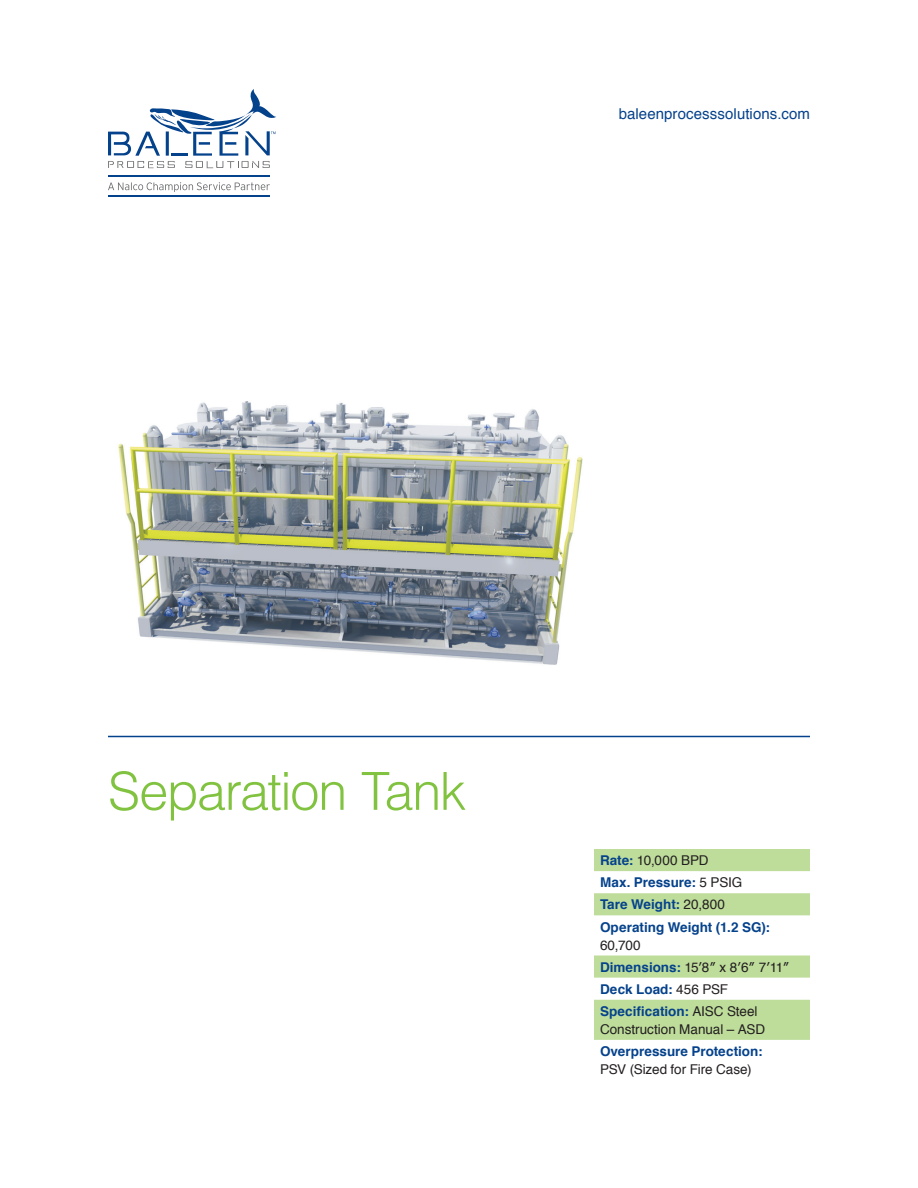
<style>
.page{position:relative;width:918px;height:1188px;background:#fff}
.page>*{position:absolute;margin:0;border:0;box-sizing:border-box;transform-origin:0 0}
.t1{font:300 52.5px "Helvetica";letter-spacing:-.03em;color:#81c340}
.t2{font:15px "Helvetica";letter-spacing:.005em;color:#05428c}
.t3{font:13.5px/22.2px "Helvetica";color:#231f20}
.t4{font:700 13.5px/22.2px "Helvetica";color:#05428c}
.s1{font-weight:400;color:#231f20}
.s2{font-weight:700;color:#05428c}
</style>
<div class="page">
<hr style="left:108px;top:175px;width:162px;height:1px;background:#05428c">
<hr style="left:108px;top:196px;width:162px;height:1px;background:#05428c">
<svg style="left:108px;top:89px;width:168px;height:79px"></svg>
<svg style="left:108px;top:182px;width:162px;height:10px"></svg>
<hr style="left:108px;top:736px;width:702px;height:1px;background:#05428c">
<img style="left:118px;top:401px;width:465px;height:264px">
<svg style="left:594px;top:849px;width:216px;height:191px"></svg>
<p class="t2" style="left:619px;top:102px;width:193px">baleenprocesssolutions.com</p>
<h1 class="t1" style="left:108px;top:747px;width:360px">Separation Tank</h1>
<p class="t4" style="left:600px;top:849px;width:172px">Rate: <span class="s1">10,000 BPD<br></span>Max. Pressure: <span class="s1">5 PSIG<br></span>Tare Weight: <span class="s1">20,800<br></span>Operating Weight (1.2 SG):</p>
<p class="t3" style="left:600px;top:934px;width:191px">60,700<br><span class="s2">Dimensions:</span> 15′8″ x 8′6″ 7′11″<br><span class="s2">Deck Load:</span> 456 PSF<br><span class="s2">Specification:</span> AISC Steel</p>
<p class="t3" style="left:600px;top:1018px;width:167px">Construction Manual – ASD</p>
<p class="t4" style="left:600px;top:1040px;width:164px">Overpressure Protection:</p>
<p class="t3" style="left:600px;top:1059px;width:153px">PSV (Sized for Fire Case)</p>
</div>
